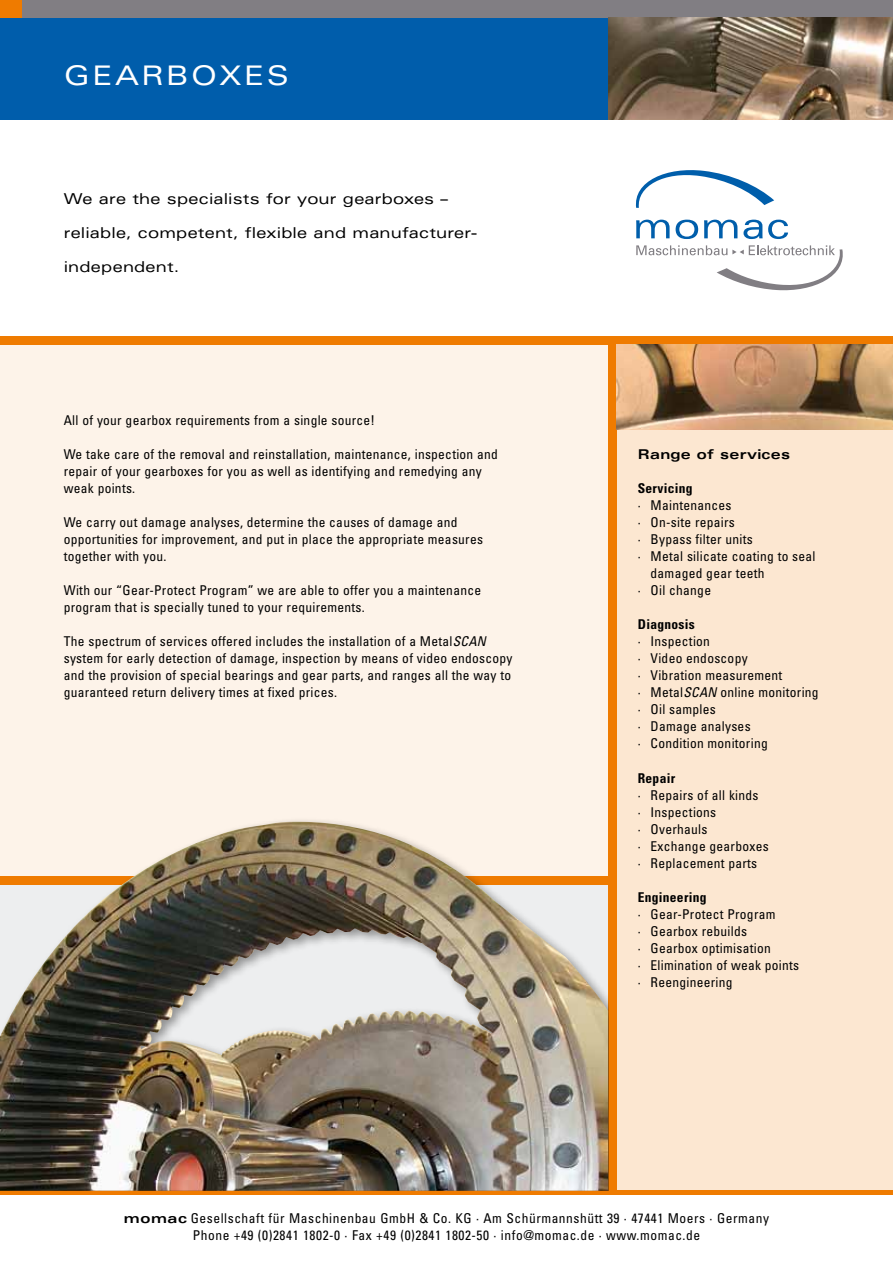
<style>
.page{position:relative;width:893px;height:1263px;background:#fff}
.page>*{position:absolute;margin:0;border:0;box-sizing:border-box;transform-origin:0 0}
.t1{font:expanded 27px "Univers LT Std";letter-spacing:.1em;color:#fff}
.t2{font:expanded 15px "Univers LT Std";letter-spacing:.01em;color:#000}
.t3{font:condensed 13.5px/17px "Univers LT Std";letter-spacing:.02em;color:#000}
.t4{font:condensed 13.5px/16.5px "Univers LT Std";letter-spacing:.04em;color:#000;text-align:center}
.t5{font:700 condensed 13.5px "Univers LT Std";letter-spacing:.02em;color:#000}
.t6{font:700 expanded 13.5px "Univers LT Std";letter-spacing:.02em;color:#000}
.s1{font-style:italic}
.s2{font-weight:700;font-stretch:expanded}
</style>
<div class="page">
<div style="left:0;top:17px;width:893px;height:102px;background:#005dab"></div>
<div style="left:617px;top:344px;width:276px;height:847px;background:#fce7d1"></div>
<div style="left:0;top:0;width:893px;height:17px;background:#817e83"></div>
<div style="left:0;top:344px;width:617px;height:533px;background:#fdf3e9"></div>
<hr style="left:0;top:1191px;width:893px;height:4px;background:#ef7b00">
<div style="left:0;top:336px;width:893px;height:8px;background:#ef7b00"></div>
<div style="left:608px;top:344px;width:9px;height:847px;background:#ef7b00"></div>
<img style="left:617px;top:344px;width:276px;height:85px">
<img style="left:608px;top:17px;width:285px;height:102px">
<img style="left:0;top:822px;width:608px;height:369px">
<div style="left:0;top:0;width:21px;height:17px;background:#ef7b00"></div>
<svg style="left:636px;top:170px;width:138px;height:38px"></svg>
<svg style="left:636px;top:245px;width:207px;height:45px"></svg>
<svg style="left:636px;top:220px;width:34px;height:18px"></svg>
<svg style="left:676px;top:220px;width:22px;height:19px"></svg>
<svg style="left:704px;top:220px;width:33px;height:18px"></svg>
<svg style="left:743px;top:220px;width:45px;height:19px"></svg>
<h1 class="t1" style="left:64px;top:60px;width:226px">Gearboxes</h1>
<p class="t2" style="left:64px;top:190px;width:386px">We are the specialists for your gearboxes –</p>
<p class="t2" style="left:64px;top:224px;width:415px">reliable, competent, flexible and manufacturer-</p>
<p class="t2" style="left:64px;top:258px;width:117px">independent.</p>
<p class="t3" style="left:64px;top:412px;width:313px">All of your gearbox requirements from a single source!</p>
<p class="t3" style="left:64px;top:446px;width:436px">We take care of the removal and reinstallation, maintenance, inspection and repair of your gearboxes for you as well as identifying and remedying any weak points.</p>
<p class="t3" style="left:64px;top:514px;width:421px">We carry out damage analyses, determine the causes of damage and opportunities for improvement, and put in place the appropriate measures together with you.</p>
<p class="t3" style="left:64px;top:582px;width:419px">With our “Gear-Protect Program” we are able to offer you a maintenance program that is specially tuned to your requirements.</p>
<p class="t3" style="left:64px;top:633px;width:450px">The spectrum of services offered includes the installation of a Metal<span class="s1">SCAN </span>system for early detection of damage, inspection by means of video endoscopy and the provision of special bearings and gear parts, and ranges all the way to guaranteed return delivery times at fixed prices.</p>
<p class="t6" style="left:638px;top:447px;width:154px">Range of services</p>
<p class="t5" style="left:638px;top:480px;width:56px">Servicing</p>
<p class="t3" style="left:638px;top:497px;width:95px">· Maintenances</p>
<p class="t3" style="left:638px;top:514px;width:99px">· On-site repairs</p>
<p class="t3" style="left:638px;top:531px;width:116px">· Bypass filter units</p>
<p class="t3" style="left:638px;top:548px;width:179px">· Metal silicate coating to seal</p>
<p class="t3" style="left:651px;top:565px;width:115px">damaged gear teeth</p>
<p class="t3" style="left:638px;top:582px;width:75px">· Oil change</p>
<p class="t5" style="left:638px;top:616px;width:58px">Diagnosis</p>
<p class="t3" style="left:638px;top:633px;width:182px">· Inspection<br>· Video endoscopy<br>· Vibration measurement<br>· Metal<span class="s1">SCAN</span> online monitoring · Oil samples<br>· Damage analyses<br>· Condition monitoring</p>
<p class="t5" style="left:638px;top:769px;width:39px">Repair</p>
<p class="t3" style="left:638px;top:786px;width:132px">· Repairs of all kinds<br>· Inspections<br>· Overhauls<br>· Exchange gearboxes · Replacement parts</p>
<p class="t5" style="left:638px;top:888px;width:70px">Engineering</p>
<p class="t3" style="left:638px;top:905px;width:163px">· Gear-Protect Program<br>· Gearbox rebuilds<br>· Gearbox optimisation<br>· Elimination of weak points · Reengineering</p>
<p class="t4" style="left:124px;top:1210px;width:646px"><span class="s2">momac</span> Gesellschaft für Maschinenbau GmbH &amp; Co. KG · Am Schürmannshütt 39 · 47441 Moers · Germany<br>Phone +49 (0)2841 1802-0 · Fax +49 (0)2841 1802-50 · info@momac.de · www.momac.de</p>
</div>
